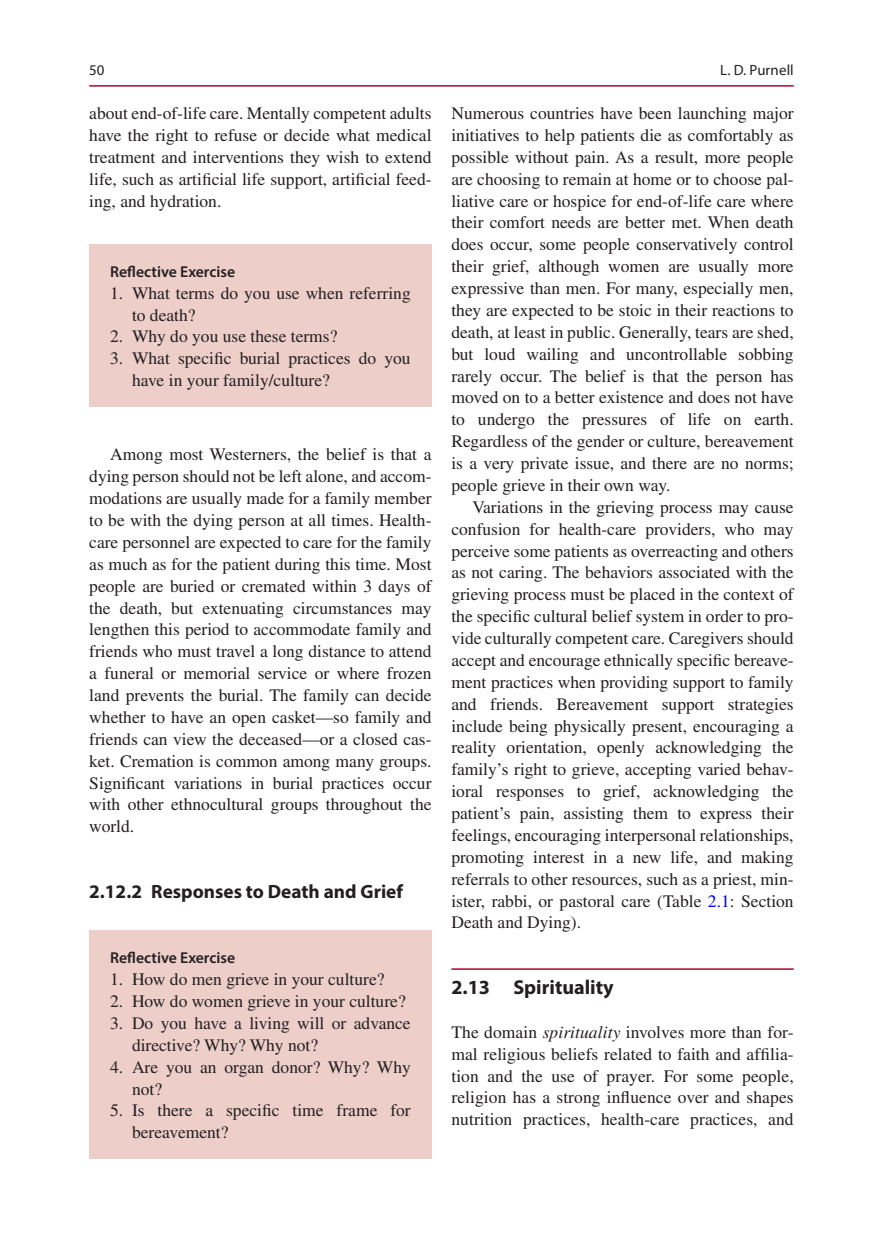
<style>
.page{position:relative;width:883px;height:1260px;background:#fff}
.page>*{position:absolute;margin:0;border:0;box-sizing:border-box;transform-origin:0 0}
.t1{font:700 20.12px "Ykpgbk Myriad Pro";color:#231f20}
.t2{font:700 19.25px "Ykpgbk Myriad Pro";color:#231f20}
.t3{font:17.5px/21.9px "Jmfhjm Times LT Std";color:#231f20;text-align:justify}
.t4{font:600 15.75px "Vbhbls Myriad Pro";color:#231f20}
.t5{font:14.88px "Brbsxn Myriad Pro";letter-spacing:.005em;color:#231f20}
.t6{font:14.88px "Jgjhwj Myriad Pro";color:#231f20}
.s1{color:#00f}
.s2{font-family:"Gltblf Times LT Std";font-style:italic}
</style>
<div class="page">
<hr style="left:451px;top:968px;width:343px;height:2px;background:#b6274b">
<div style="left:89px;top:244px;width:343px;height:163px;background:#edcec9"></div>
<div style="left:89px;top:931px;width:343px;height:228px;background:#edcec9"></div>
<hr style="left:89px;top:85px;width:705px;height:2px;background:#b6274b">
<p class="t6" style="left:89px;top:61px;width:17px">50</p>
<p class="t3" style="left:89px;top:102px;width:344px">about end-of-life care. Mentally competent adults have the right to refuse or decide what medical treatment and interventions they wish to extend life, such as artificial life support, artificial feed&shy;ing, and hydration.</p>
<p class="t4" style="left:110px;top:262px;width:127px">Reflective Exercise</p>
<p class="t3" style="left:132px;top:282px;width:280px;text-indent:-22px">1. What terms do you use when referring to death?</p>
<p class="t3" style="left:110px;top:326px;width:229px">2. Why do you use these terms?</p>
<p class="t3" style="left:132px;top:347px;width:280px;text-indent:-22px">3. What specific burial practices do you have in your family/culture?</p>
<p class="t3" style="left:89px;top:444px;width:344px;text-indent:21px">Among most Westerners, the belief is that a dying person should not be left alone, and accom&shy;modations are usually made for a family member to be with the dying person at all times. Health&shy;care personnel are expected to care for the family as much as for the patient during this time. Most people are buried or cremated within 3 days of the death, but extenuating circumstances may lengthen this period to accommodate family and friends who must travel a long distance to attend a funeral or memorial service or where frozen land prevents the burial. The family can decide whether to have an open casket—so family and friends can view the deceased—or a closed cas&shy;ket. Cremation is common among many groups.<br>Significant variations in burial practices occur with other ethnocultural groups throughout the world.</p>
<p class="t2" style="left:89px;top:879px;width:315px">2.12.2 Responses to Death and Grief</p>
<p class="t4" style="left:110px;top:948px;width:127px">Reflective Exercise</p>
<p class="t3" style="left:110px;top:968px;width:276px">1. How do men grieve in your culture?</p>
<p class="t3" style="left:110px;top:990px;width:297px">2. How do women grieve in your culture?</p>
<p class="t3" style="left:132px;top:1012px;width:280px;text-indent:-22px">3. Do you have a living will or advance directive? Why? Why not?</p>
<p class="t3" style="left:132px;top:1056px;width:280px;text-indent:-22px">4. Are you an organ donor? Why? Why not?</p>
<p class="t3" style="left:132px;top:1100px;width:280px;text-indent:-22px">5. Is there a specific time frame for bereavement?</p>
<p class="t5" style="left:720px;top:61px;width:75px">L. D. Purnell</p>
<p class="t3" style="left:451px;top:102px;width:344px">Numerous countries have been launching major initiatives to help patients die as comfortably as possible without pain. As a result, more people are choosing to remain at home or to choose pal&shy;liative care or hospice for end-of-life care where their comfort needs are better met. When death does occur, some people conservatively control their grief, although women are usually more expressive than men. For many, especially men, they are expected to be stoic in their reactions to death, at least in public. Generally, tears are shed, but loud wailing and uncontrollable sobbing rarely occur. The belief is that the person has moved on to a better existence and does not have to undergo the pressures of life on earth.<br>Regardless of the gender or culture, bereavement is a very private issue, and there are no norms; people grieve in their own way.</p>
<p class="t3" style="left:451px;top:496px;width:344px;text-indent:21px">Variations in the grieving process may cause confusion for health-care providers, who may perceive some patients as overreacting and others as not caring. The behaviors associated with the grieving process must be placed in the context of the specific cultural belief system in order to pro&shy;vide culturally competent care. Caregivers should accept and encourage ethnically specific bereave&shy;ment practices when providing support to family and friends. Bereavement support strategies include being physically present, encouraging a reality orientation, openly acknowledging the family’s right to grieve, accepting varied behav&shy;ioral responses to grief, acknowledging the patient’s pain, assisting them to express their feelings, encouraging interpersonal relationships, promoting interest in a new life, and making referrals to other resources, such as a priest, min&shy;ister, rabbi, or pastoral care (Table <span class="s1">2.1</span>: Section Death and Dying).</p>
<p class="t1" style="left:451px;top:974px;width:164px">2.13 Spirituality</p>
<p class="t3" style="left:451px;top:1021px;width:344px">The domain <span class="s2">spirituality</span> involves more than for&shy;mal religious beliefs related to faith and affilia&shy;tion and the use of prayer. For some people, religion has a strong influence over and shapes nutrition practices, health-care practices, and</p>
</div>
